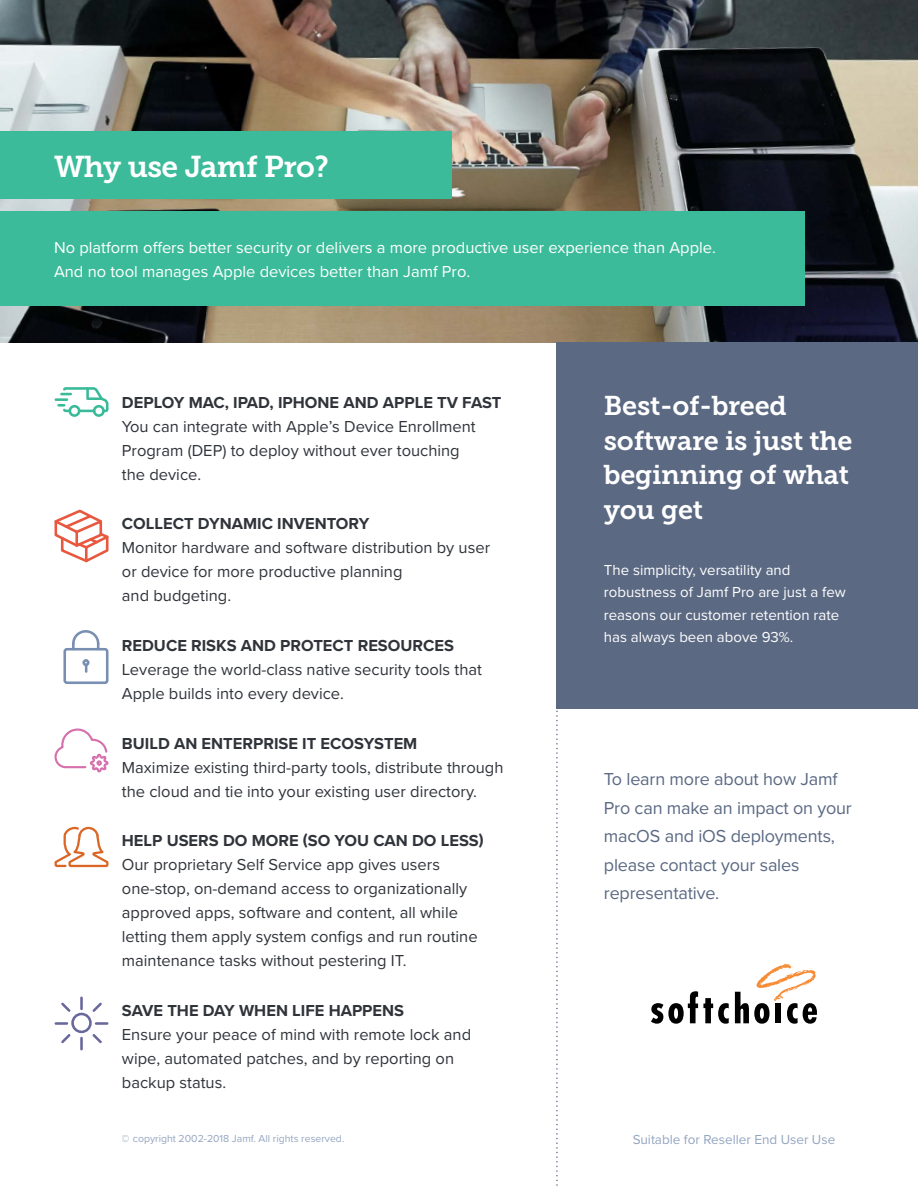
<style>
.page{position:relative;width:918px;height:1188px;background:#fff}
.page>*{position:absolute;margin:0;border:0;box-sizing:border-box;transform-origin:0 0}
.t1{font:30px "Museo Slab 700";letter-spacing:-.02em;color:#fff}
.t2{font:27px/34.5px "Museo Slab 700";letter-spacing:-.01em;color:#fff}
.t3{font:18px/28.5px "Proxima Nova";letter-spacing:-.01em;color:#5b6983}
.t4{font:16.5px/24px "Proxima Nova";color:#30343a}
.t5{font:700 16.5px "Proxima Nova";color:#30343a}
.t6{font:16.5px/24px "Proxima Nova";color:#fff}
.t7{font:15px/22.5px "Proxima Nova";color:#fff}
.t8{font:13.5px "Proxima Nova";color:#788eb1}
.t9{font:10.5px "Proxima Nova";color:#788eb1}
</style>
<div class="page">
<img style="left:0;top:0;width:918px;height:342px">
<div style="left:0;top:132px;width:451px;height:67px;background:#3bbb9a"></div>
<div style="left:0;top:211px;width:805px;height:95px;background:#3bbb9a"></div>
<div style="left:556px;top:342px;width:362px;height:366px;background:#5b6983"></div>
<div style="left:69px;top:405px;width:11px;height:12px;border:3px solid #39ba99;border-radius:50%"></div>
<div style="left:93px;top:405px;width:12px;height:12px;border:3px solid #39ba99;border-radius:50%"></div>
<svg style="left:56px;top:387px;width:53px;height:26px"></svg>
<svg style="left:55px;top:510px;width:54px;height:52px"></svg>
<div style="left:63px;top:648px;width:46px;height:36px;border:3px solid #788fb2;border-radius:2px"></div>
<div style="left:82px;top:659px;width:8px;height:7px;border:3px solid #788fb2;border-radius:50%"></div>
<svg style="left:85px;top:665px;width:2px;height:7px"></svg>
<svg style="left:71px;top:630px;width:30px;height:19px"></svg>
<svg style="left:55px;top:729px;width:54px;height:43px"></svg>
<svg style="left:55px;top:827px;width:54px;height:40px"></svg>
<div style="left:71px;top:1013px;width:21px;height:20px;border:3px solid #69689d;border-radius:50%"></div>
<svg style="left:80px;top:998px;width:3px;height:11px"></svg>
<svg style="left:80px;top:1038px;width:3px;height:11px"></svg>
<svg style="left:96px;top:1022px;width:11px;height:3px"></svg>
<svg style="left:56px;top:1022px;width:11px;height:3px"></svg>
<svg style="left:92px;top:1034px;width:10px;height:10px"></svg>
<svg style="left:61px;top:1002px;width:10px;height:10px"></svg>
<svg style="left:61px;top:1034px;width:10px;height:10px"></svg>
<svg style="left:92px;top:1002px;width:10px;height:10px"></svg>
<svg style="left:556px;top:708px;width:2px;height:478px"></svg>
<svg style="left:651px;top:991px;width:78px;height:33px"></svg>
<svg style="left:735px;top:964px;width:82px;height:60px"></svg>
<h1 class="t1" style="left:54px;top:149px;width:276px">Why use Jamf Pro?</h1>
<p class="t6" style="left:54px;top:236px;width:663px">No platform offers better security or delivers a more productive user experience than Apple.<br>And no tool manages Apple devices better than Jamf Pro.</p>
<p class="t5" style="left:122px;top:393px;width:381px">DEPLOY MAC, IPAD, IPHONE AND APPLE TV FAST</p>
<p class="t4" style="left:122px;top:415px;width:355px">You can integrate with Apple’s Device Enrollment<br>Program (DEP) to deploy without ever touching the device.</p>
<p class="t5" style="left:122px;top:514px;width:249px">COLLECT DYNAMIC INVENTORY</p>
<p class="t4" style="left:122px;top:536px;width:370px">Monitor hardware and software distribution by user or device for more productive planning<br>and budgeting.</p>
<p class="t5" style="left:122px;top:636px;width:334px">REDUCE RISKS AND PROTECT RESOURCES</p>
<p class="t4" style="left:122px;top:658px;width:362px">Leverage the world-class native security tools that<br>Apple builds into every device.</p>
<p class="t5" style="left:122px;top:733px;width:297px">BUILD AN ENTERPRISE IT ECOSYSTEM</p>
<p class="t4" style="left:122px;top:755px;width:383px">Maximize existing third-party tools, distribute through the cloud and tie into your existing user directory.</p>
<p class="t5" style="left:122px;top:831px;width:363px">HELP USERS DO MORE (SO YOU CAN DO LESS)</p>
<p class="t4" style="left:122px;top:853px;width:357px">Our proprietary Self Service app gives users one-stop, on-demand access to organizationally approved apps, software and content, all while letting them apply system configs and run routine maintenance tasks without pestering IT.</p>
<p class="t5" style="left:122px;top:1000px;width:284px">SAVE THE DAY WHEN LIFE HAPPENS</p>
<p class="t4" style="left:122px;top:1022px;width:351px">Ensure your peace of mind with remote lock and wipe, automated patches, and by reporting on backup status.</p>
<p class="t9" style="left:122px;top:1132px;width:224px">© copyright 2002-2018 Jamf. All rights reserved.</p>
<h2 class="t2" style="left:604px;top:389px;width:250px">Best-of-breed software is just the beginning of what you get</h2>
<p class="t7" style="left:604px;top:559px;width:244px">The simplicity, versatility and robustness of Jamf Pro are just a few reasons our customer retention rate has always been above 93%.</p>
<p class="t3" style="left:604px;top:765px;width:249px">To learn more about how Jamf<br>Pro can make an impact on your macOS and iOS deployments, please contact your sales representative.</p>
<p class="t8" style="left:633px;top:1131px;width:204px">Suitable for Reseller End User Use</p>
</div>
